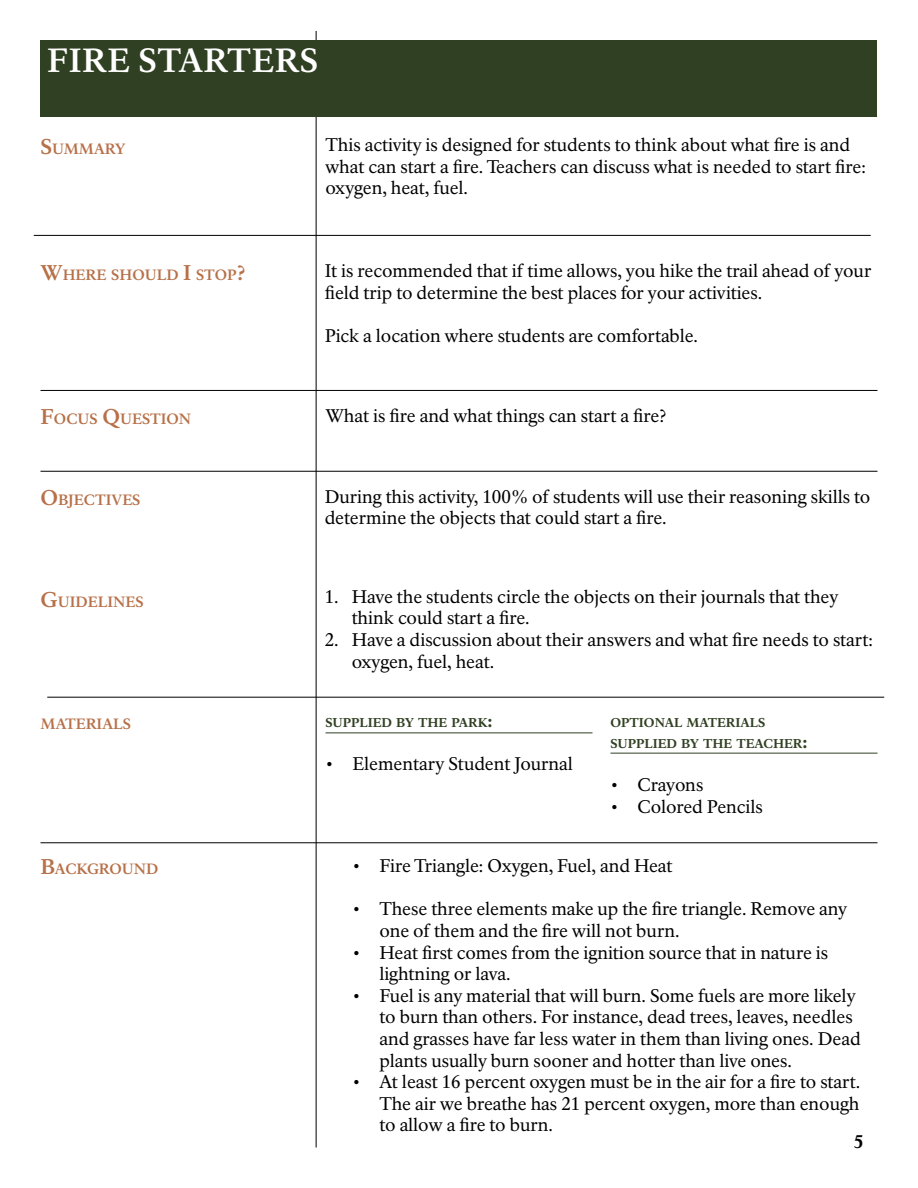
<style>
.page{position:relative;width:918px;height:1188px;background:#fff}
.page>*{position:absolute;margin:0;border:0;box-sizing:border-box;transform-origin:0 0}
.t1{font:700 33px "NPS Rawlinson OT";letter-spacing:.02em;color:#fff}
.t2{font:18px/21.6px "NPS Rawlinson OT";letter-spacing:-.005em;color:#000}
.t3{font:800 18px "NPS Rawlinson OT";color:#000}
.t4{font:700 14.7px "NPS Rawlinson OT";color:#b77048}
.t5{font:800 12.6px/21.6px "NPS Rawlinson OT";color:#304022}
.s1{font-size:21px}
.s2{font-size:18px}
</style>
<div class="page">
<hr style="left:326px;top:733px;width:266px;height:1px;background:#304022">
<hr style="left:610px;top:753px;width:268px;height:1px;background:#304022">
<hr style="left:40px;top:842px;width:838px;height:1px;background:#000">
<hr style="left:47px;top:697px;width:837px;height:1px;background:#000">
<hr style="left:316px;top:31px;width:1px;height:1117px;background:#000">
<div style="left:40px;top:40px;width:838px;height:77px;background:#304022"></div>
<hr style="left:34px;top:235px;width:837px;height:1px;background:#000">
<hr style="left:40px;top:390px;width:838px;height:1px;background:#000">
<hr style="left:40px;top:471px;width:838px;height:1px;background:#000">
<h1 class="t1" style="left:47px;top:41px;width:273px">FIRE STARTERS</h1>
<p class="t4" style="left:40px;top:139px;width:86px"><span class="s1">S</span>UMMARY</p>
<p class="t2" style="left:326px;top:134px;width:542px">This activity is designed for students to think about what fire is and what can start a fire. Teachers can discuss what is needed to start fire: oxygen, heat, fuel.</p>
<p class="t4" style="left:40px;top:266px;width:207px"><span class="s1">W</span>HERE SHOULD <span class="s1">I</span> STOP<span class="s1">?</span></p>
<p class="t2" style="left:325px;top:260px;width:548px">It is recommended that if time allows, you hike the trail ahead of your field trip to determine the best places for your activities.</p>
<p class="t2" style="left:325px;top:325px;width:375px">Pick a location where students are comfortable.</p>
<p class="t4" style="left:40px;top:410px;width:152px"><span class="s1">F</span>OCUS <span class="s1">Q</span>UESTION</p>
<p class="t2" style="left:326px;top:405px;width:343px">What is fire and what things can start a fire?</p>
<p class="t4" style="left:40px;top:491px;width:102px"><span class="s1">O</span>BJECTIVES</p>
<p class="t2" style="left:325px;top:486px;width:547px">During this activity, 100% of students will use their reasoning skills to determine the objects that could start a fire.</p>
<p class="t4" style="left:40px;top:593px;width:105px"><span class="s1">G</span>UIDELINES</p>
<p class="t2" style="left:352px;top:586px;width:488px;text-indent:-27px">1. Have the students circle the objects on their journals that they think could start a fire.</p>
<p class="t2" style="left:352px;top:629px;width:523px;text-indent:-27px">2. Have a discussion about their answers and what fire needs to start: oxygen, fuel, heat.</p>
<p class="t4" style="left:40px;top:715px;width:92px">MATERIALS</p>
<p class="t5" style="left:326px;top:712px;width:169px">SUPPLIED BY THE PARK<span class="s2">:</span></p>
<p class="t2" style="left:326px;top:753px;width:249px">• Elementary Student Journal</p>
<p class="t5" style="left:610px;top:712px;width:199px">OPTIONAL MATERIALS<br>SUPPLIED BY THE TEACHER<span class="s2">:</span></p>
<p class="t2" style="left:610px;top:774px;width:94px">• Crayons</p>
<p class="t2" style="left:610px;top:796px;width:154px">• Colored Pencils</p>
<p class="t4" style="left:40px;top:860px;width:119px"><span class="s1">B</span>ACKGROUND</p>
<p class="t2" style="left:352px;top:855px;width:322px">• Fire Triangle: Oxygen, Fuel, and Heat</p>
<p class="t2" style="left:380px;top:898px;width:469px;text-indent:-27px">• These three elements make up the fire triangle. Remove any one of them and the fire will not burn.</p>
<p class="t2" style="left:380px;top:942px;width:450px;text-indent:-27px">• Heat first comes from the ignition source that in nature is lightning or lava.</p>
<p class="t2" style="left:380px;top:985px;width:483px;text-indent:-27px">• Fuel is any material that will burn. Some fuels are more likely to burn than others. For instance, dead trees, leaves, needles and grasses have far less water in them than living ones. Dead plants usually burn sooner and hotter than live ones.</p>
<p class="t2" style="left:380px;top:1071px;width:482px;text-align:justify;text-indent:-27px">• At least 16 percent oxygen must be in the air for a fire to start.<br>The air we breathe has 21 percent oxygen, more than enough to allow a fire to burn.</p>
<p class="t3" style="left:854px;top:1130px;width:12px">5</p>
</div>
